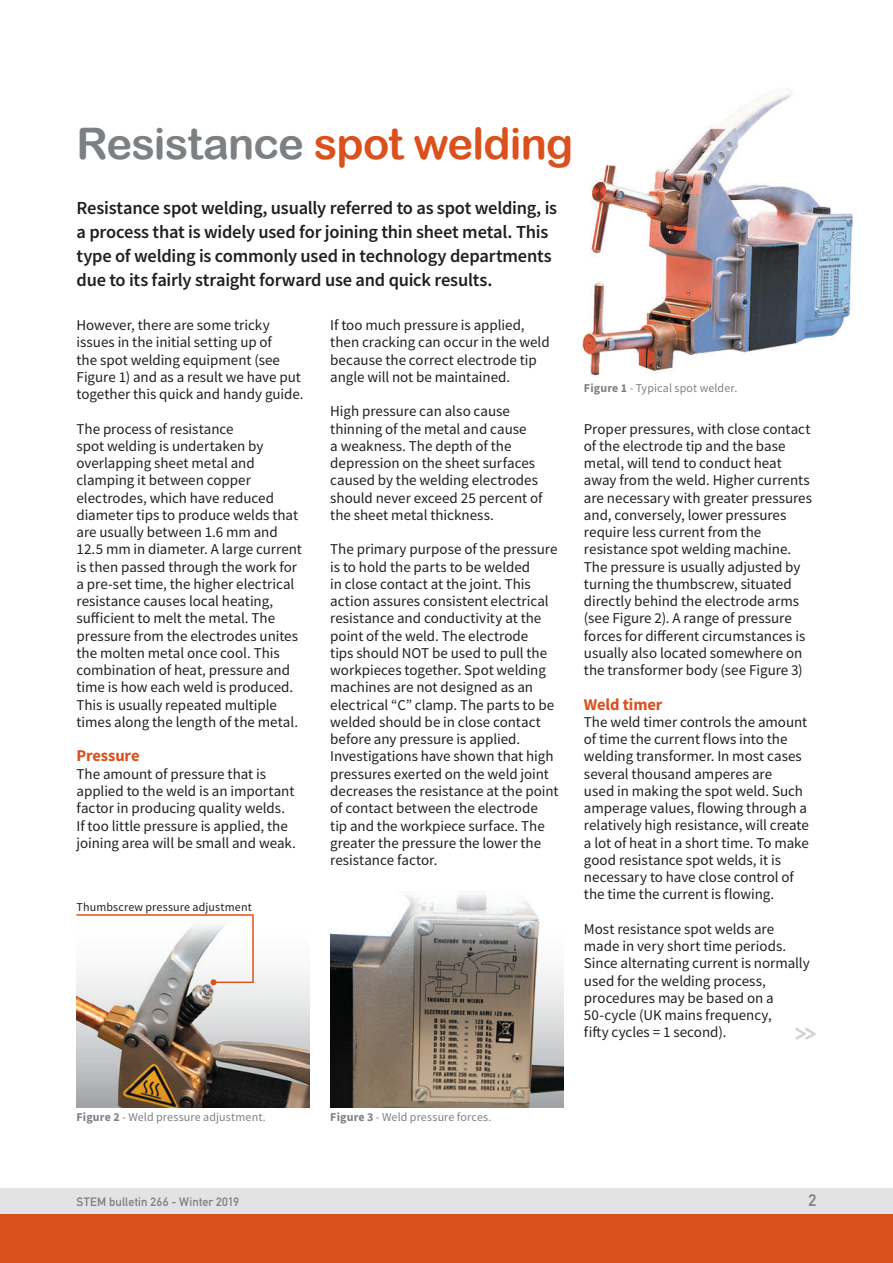
<style>
.page{position:relative;width:893px;height:1263px;background:#fff}
.page>*{position:absolute;margin:0;border:0;box-sizing:border-box;transform-origin:0 0}
.t1{font:43.5px "Arial Rounded MT Bold";letter-spacing:-.02em;color:#da511d}
.t2{font:700 24.15px "Monoglyceride";color:#d1d2d3;scale:.87 1}
.t3{font:600 18.45px/24px "Source Sans Pro";letter-spacing:-.015em;color:#231f20}
.t4{font:700 16.5px "Source Sans Pro";letter-spacing:-.005em;color:#da511d}
.t5{font:700 16.5px "DIN Alternate";color:#7d8082}
.t6{font:15px/17.2px "Source Sans Pro";color:#231f20}
.t7{font:12px "Source Sans Pro";letter-spacing:.01em;color:#7d8082}
.t8{font:12px "Source Sans Pro";letter-spacing:.01em;color:#231f20}
.t9{font:700 12px "DIN Alternate";letter-spacing:.015em;color:#7d8082}
.s1{color:#7d8082}
.s2{font-weight:700}
</style>
<div class="page">
<div style="left:0;top:1188px;width:893px;height:26px;background:#e2e3e4"></div>
<div style="left:0;top:1214px;width:893px;height:49px;background:#da511d"></div>
<img style="left:582px;top:88px;width:271px;height:290px">
<img style="left:330px;top:895px;width:207px;height:213px">
<img style="left:331px;top:916px;width:232px;height:192px">
<img style="left:77px;top:914px;width:232px;height:194px">
<h1 class="t1" style="left:77px;top:118px;width:498px"><span class="s1">Resistance</span> spot welding</h1>
<p class="t3" style="left:77px;top:195px;width:482px">Resistance spot welding, usually referred to as spot welding, is a process that is widely used for joining thin sheet metal. This type of welding is commonly used in technology departments due to its fairly straight forward use and quick results.</p>
<p class="t6" style="left:77px;top:316px;width:229px">However, there are some tricky issues in the initial setting up of<br>the spot welding equipment (see Figure 1) and as a result we have put together this quick and handy guide.</p>
<p class="t6" style="left:77px;top:420px;width:227px">The process of resistance<br>spot welding is undertaken by overlapping sheet metal and clamping it between copper electrodes, which have reduced diameter tips to produce welds that are usually between 1.6 mm and<br>12.5 mm in diameter. A large current is then passed through the work for a pre-set time, the higher electrical resistance causes local heating, sufficient to melt the metal. The pressure from the electrodes unites the molten metal once cool. This combination of heat, pressure and time is how each weld is produced.<br>This is usually repeated multiple times along the length of the metal.</p>
<p class="t4" style="left:77px;top:745px;width:65px">Pressure</p>
<p class="t6" style="left:77px;top:765px;width:221px">The amount of pressure that is applied to the weld is an important factor in producing quality welds.<br>If too little pressure is applied, the joining area will be small and weak.</p>
<p class="t8" style="left:77px;top:899px;width:177px">Thumbscrew pressure adjustment</p>
<p class="t6" style="left:330px;top:316px;width:221px">If too much pressure is applied, then cracking can occur in the weld because the correct electrode tip angle will not be maintained.</p>
<p class="t6" style="left:330px;top:403px;width:214px">High pressure can also cause thinning of the metal and cause<br>a weakness. The depth of the depression on the sheet surfaces caused by the welding electrodes should never exceed 25 percent of the sheet metal thickness.</p>
<p class="t6" style="left:330px;top:541px;width:230px">The primary purpose of the pressure is to hold the parts to be welded<br>in close contact at the joint. This action assures consistent electrical resistance and conductivity at the point of the weld. The electrode<br>tips should NOT be used to pull the workpieces together. Spot welding machines are not designed as an electrical “C” clamp. The parts to be welded should be in close contact before any pressure is applied.<br>Investigations have shown that high pressures exerted on the weld joint decreases the resistance at the point of contact between the electrode<br>tip and the workpiece surface. The greater the pressure the lower the resistance factor.</p>
<p class="t7" style="left:584px;top:380px;width:155px"><span class="s2">Figure 1</span> - Typical spot welder.</p>
<p class="t6" style="left:584px;top:420px;width:230px">Proper pressures, with close contact of the electrode tip and the base metal, will tend to conduct heat away from the weld. Higher currents are necessary with greater pressures and, conversely, lower pressures require less current from the resistance spot welding machine.<br>The pressure is usually adjusted by turning the thumbscrew, situated directly behind the electrode arms (see Figure 2). A range of pressure forces for different circumstances is usually also located somewhere on the transformer body (see Figure 3)</p>
<p class="t4" style="left:584px;top:693px;width:80px">Weld timer</p>
<p class="t6" style="left:584px;top:713px;width:226px">The weld timer controls the amount of time the current flows into the welding transformer. In most cases several thousand amperes are<br>used in making the spot weld. Such amperage values, flowing through a relatively high resistance, will create a lot of heat in a short time. To make good resistance spot welds, it is necessary to have close control of the time the current is flowing.</p>
<p class="t6" style="left:584px;top:920px;width:227px">Most resistance spot welds are made in very short time periods.<br>Since alternating current is normally used for the welding process, procedures may be based on a<br>50-cycle (UK mains frequency,<br>fifty cycles = 1 second).</p>
<h2 class="t2" style="left:795px;top:1017px;width:26px">&gt;&gt;</h2>
<p class="t7" style="left:77px;top:1109px;width:191px"><span class="s2">Figure 2</span> - Weld pressure adjustment.</p>
<p class="t7" style="left:330px;top:1109px;width:163px"><span class="s2">Figure 3</span> - Weld pressure forces.</p>
<p class="t9" style="left:77px;top:1192px;width:164px">STEM bulletin 266 - Winter 2019</p>
<p class="t5" style="left:808px;top:1187px;width:9px">2</p>
</div>
